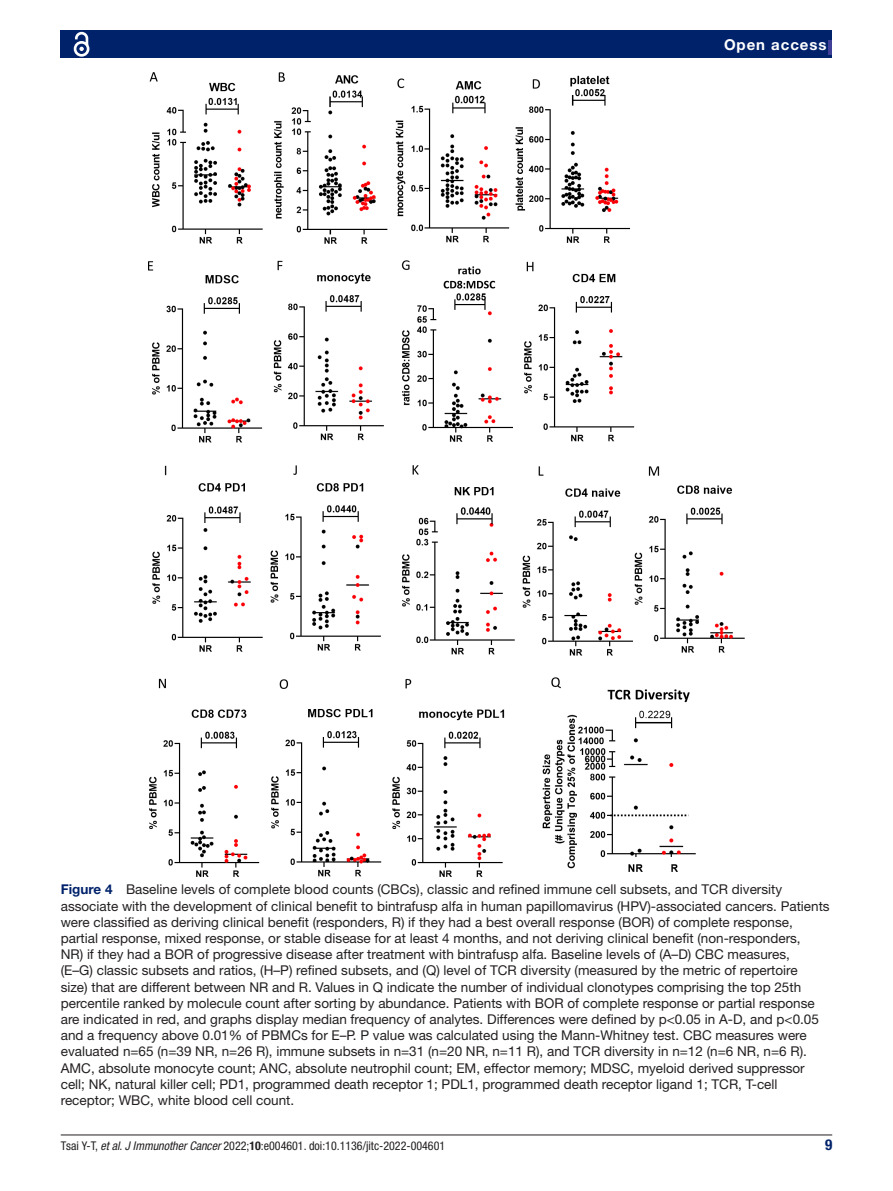
<style>
.page{position:relative;width:893px;height:1191px;background:#fff}
.page>*{position:absolute;margin:0;border:0;box-sizing:border-box;transform-origin:0 0}
.t1{font:700 15px "Helvetica Neue LT Std";letter-spacing:.065em;color:#fff}
.t2{font:700 condensed 15px "Helvetica Neue LT Std";color:#00226b}
.t3{font:13.5px/16.2px "Helvetica Neue LT Std";color:#231f20}
.t4{font:condensed 12px "Helvetica Neue LT Std";color:#231f20}
.s1{font-weight:700;color:#00226b}
.s2{font-style:italic}
.s3{font-weight:700}
</style>
<div class="page">
<hr style="left:61px;top:1134px;width:771px;height:1px;background:#231f20">
<div style="left:61px;top:31px;width:771px;height:27px;background:#00226b"></div>
<hr style="left:828px;top:40px;width:4px;height:15px;background:#414099">
<svg style="left:73px;top:31px;width:17px;height:26px"></svg>
<img style="left:149px;top:73px;width:595px;height:803px">
<p class="t1" style="left:724px;top:35px;width:104px">Open access</p>
<p class="t3" style="left:61px;top:881px;width:770px"><span class="s1">Figure 4</span> Baseline levels of complete blood counts (CBCs), classic and refined immune cell subsets, and TCR diversity associate with the development of clinical benefit to bintrafusp alfa in human papillomavirus (HPV)-associated cancers. Patients were classified as deriving clinical benefit (responders, R) if they had a best overall response (BOR) of complete response, partial response, mixed response, or stable disease for at least 4 months, and not deriving clinical benefit (non-responders,<br>NR) if they had a BOR of progressive disease after treatment with bintrafusp alfa. Baseline levels of (A–D) CBC measures,<br>(E–G) classic subsets and ratios, (H–P) refined subsets, and (Q) level of TCR diversity (measured by the metric of repertoire<br>size) that are different between NR and R. Values in Q indicate the number of individual clonotypes comprising the top 25th percentile ranked by molecule count after sorting by abundance. Patients with BOR of complete response or partial response are indicated in red, and graphs display median frequency of analytes. Differences were defined by p&lt;0.05 in A-D, and p&lt;0.05 and a frequency above 0.01% of PBMCs for E–P. P value was calculated using the Mann-Whitney test. CBC measures were evaluated n=65 (n=39 NR, n=26 R), immune subsets in n=31 (n=20 NR, n=11 R), and TCR diversity in n=12 (n=6 NR, n=6 R).<br>AMC, absolute monocyte count; ANC, absolute neutrophil count; EM, effector memory; MDSC, myeloid derived suppressor cell; NK, natural killer cell; PD1, programmed death receptor 1; PDL1, programmed death receptor ligand 1; TCR, T-cell receptor; WBC, white blood cell count.</p>
<p class="t4" style="left:61px;top:1138px;width:386px">Tsai Y-T, <span class="s2">et al</span>. <span class="s2">J Immunother Cancer</span> 2022;<span class="s3">10</span>:e004601. doi:10.1136/jitc-2022-004601</p>
<p class="t2" style="left:825px;top:1135px;width:9px">9</p>
</div>
